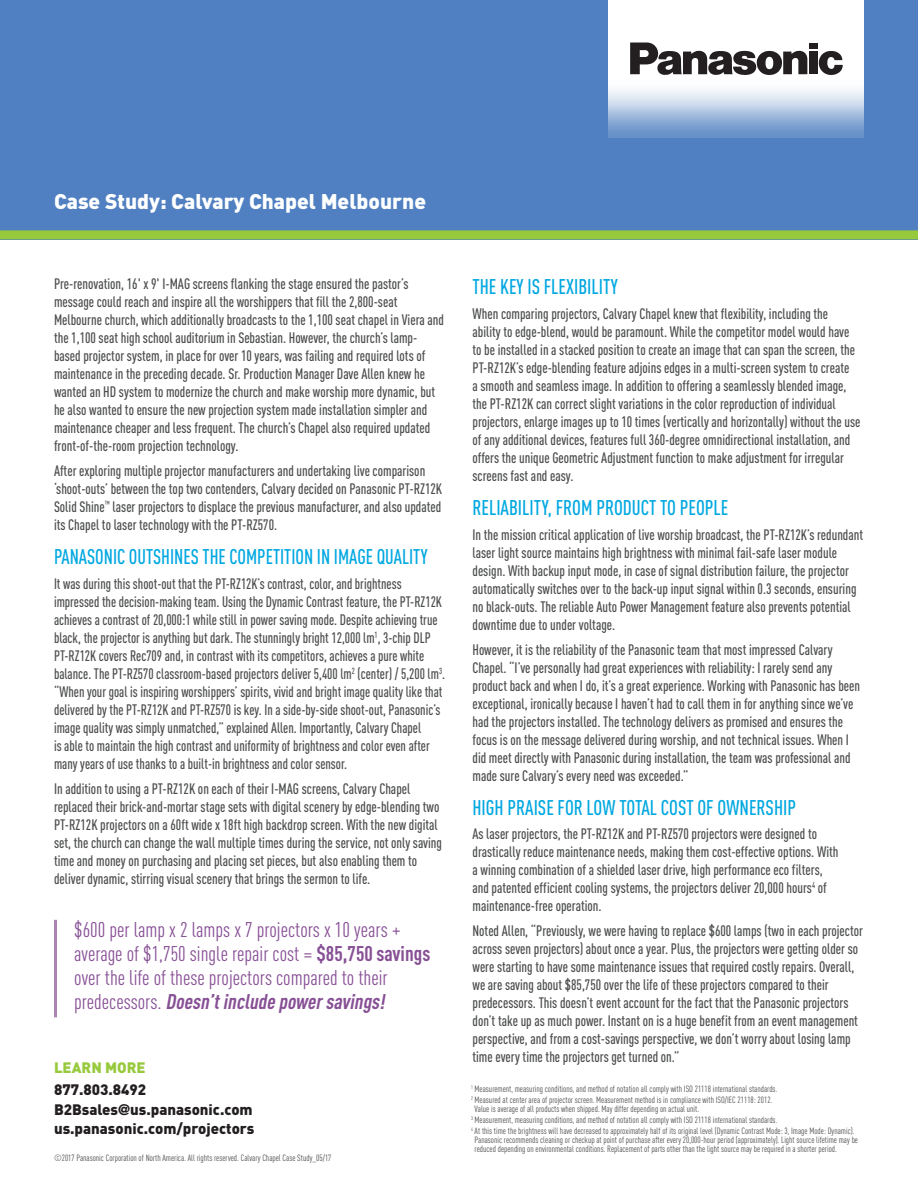
<style>
.page{position:relative;width:918px;height:1188px;background:#fff}
.page>*{position:absolute;margin:0;border:0;box-sizing:border-box;transform-origin:0 0}
.t1{font:21px/24px "DIN Cond";color:#875095}
.t2{font:500 21px "DIN Cond";color:#00a8e1;scale:.95 1}
.t3{font:500 21px "DIN Cond";color:#00a8e1;scale:.92 1}
.t4{font:900 21px "DIN";color:#fff}
.t5{font:500 15px/18px "DIN Cond";color:#4b4c4d;scale:.95 1}
.t6{font:500 15px/18px "DIN Cond";color:#4b4c4d;scale:.92 1}
.t7{font:900 15px "DIN";color:#231f20}
.t8{font:900 15px "DIN";color:#97c93c}
.t9{font:9px/9px "DIN Cond";color:#4b4c4d}
.s1{font-weight:700}
.s2{font-weight:700;font-style:italic}
.s3{font-family:"Helvetica Neue";font-stretch:expanded}
</style>
<div class="page">
<div style="left:0;top:0;width:918px;height:239px;background:#5080c1"></div>
<div style="left:0;top:230px;width:918px;height:9px;background:#97c93c"></div>
<svg style="left:609px;top:0;width:255px;height:138px;background:#d9e3f1"></svg>
<svg style="left:819px;top:51px;width:24px;height:24px"></svg>
<div style="left:809px;top:43px;width:9px;height:5px;background:#231f20"></div>
<div style="left:809px;top:52px;width:9px;height:22px;background:#231f20"></div>
<svg style="left:630px;top:43px;width:177px;height:32px;background:#858384"></svg>
<hr style="left:54px;top:920px;width:3px;height:97px;background:#ab86b5">
<p class="t4" style="left:54px;top:188px;width:374px">Case Study: Calvary Chapel Melbourne</p>
<p class="t5" style="left:54px;top:275px;width:412px">Pre-renovation, 16' x 9' I-MAG screens flanking the stage ensured the pastor’s message could reach and inspire all the worshippers that fill the 2,800-seat Melbourne church, which additionally broadcasts to the 1,100 seat chapel in Viera and the 1,100 seat high school auditorium in Sebastian. However, the church’s lamp&shy;based projector system, in place for over 10 years, was failing and required lots of maintenance in the preceding decade. Sr. Production Manager Dave Allen knew he wanted an HD system to modernize the church and make worship more dynamic, but he also wanted to ensure the new projection system made installation simpler and maintenance cheaper and less frequent. The church’s Chapel also required updated front-of-the-room projection technology.</p>
<p class="t5" style="left:54px;top:461px;width:410px">After exploring multiple projector manufacturers and undertaking live comparison ‘shoot-outs’ between the top two contenders, Calvary decided on Panasonic PT-RZ12K Solid Shine<sup>™</sup> laser projectors to displace the previous manufacturer, and also updated its Chapel to laser technology with the PT-RZ570.</p>
<p class="t3" style="left:54px;top:544px;width:408px">PANASONIC OUTSHINES THE COMPETITION IN IMAGE QUALITY</p>
<p class="t6" style="left:54px;top:574px;width:427px">It was during this shoot-out that the PT-RZ12K’s contrast, color, and brightness impressed the decision-making team. Using the Dynamic Contrast feature, the PT-RZ12K achieves a contrast of 20,000:1 while still in power saving mode. Despite achieving true black, the projector is anything but dark. The stunningly bright 12,000 lm<sup>1</sup>, 3-chip DLP PT-RZ12K covers Rec709 and, in contrast with its competitors, achieves a pure white balance. The PT-RZ570 classroom-based projectors deliver 5,400 lm<sup>2</sup> (center) / 5,200 lm<sup>3</sup>. “When your goal is inspiring worshippers’ spirits, vivid and bright image quality like that delivered by the PT-RZ12K and PT-RZ570 is key. In a side-by-side shoot-out, Panasonic’s image quality was simply unmatched,” explained Allen. Importantly, Calvary Chapel<br>is able to maintain the high contrast and uniformity of brightness and color even after many years of use thanks to a built-in brightness and color sensor.</p>
<p class="t5" style="left:54px;top:779px;width:410px">In addition to using a PT-RZ12K on each of their I-MAG screens, Calvary Chapel replaced their brick-and-mortar stage sets with digital scenery by edge-blending two PT-RZ12K projectors on a 60ft wide x 18ft high backdrop screen. With the new digital set, the church can change the wall multiple times during the service, not only saving time and money on purchasing and placing set pieces, but also enabling them to deliver dynamic, stirring visual scenery that brings the sermon to life.</p>
<p class="t1" style="left:74px;top:917px;width:358px">$600 per lamp x 2 lamps x 7 projectors x 10 years + average of $1,750 single repair cost = <span class="s1">$85,750 savings </span>over the life of these projectors compared to their<br>p r e d e c e s s o r s . <span class="s2">Doesn’tinclude powersavings!</span></p>
<p class="t8" style="left:54px;top:1058px;width:93px">LEARN MORE</p>
<p class="t7" style="left:54px;top:1080px;width:94px">877.803.8492</p>
<p class="t7" style="left:54px;top:1099px;width:200px">B2Bsales<span class="s3">@</span>us.panasonic.com</p>
<p class="t7" style="left:54px;top:1119px;width:202px">us.panasonic.com/projectors</p>
<p class="t9" style="left:54px;top:1153px;width:279px">©2017 Panasonic Corporation of North America. All rights reserved. Calvary Chapel Case Study_05/17</p>
<p class="t2" style="left:472px;top:274px;width:155px">THE KEY IS FLEXIBILITY</p>
<p class="t5" style="left:472px;top:304px;width:410px">When comparing projectors, Calvary Chapel knew that flexibility, including the<br>ability to edge-blend, would be paramount. While the competitor model would have to be installed in a stacked position to create an image that can span the screen, the PT-RZ12K’s edge-blending feature adjoins edges in a multi-screen system to create<br>a smooth and seamless image. In addition to offering a seamlessly blended image, the PT-RZ12K can correct slight variations in the color reproduction of individual projectors, enlarge images up to 10 times (vertically and horizontally) without the use of any additional devices, features full 360-degree omnidirectional installation, and offers the unique Geometric Adjustment function to make adjustment for irregular screens fast and easy.</p>
<p class="t2" style="left:472px;top:495px;width:271px">RELIABILITY, FROM PRODUCT TO PEOPLE</p>
<p class="t5" style="left:472px;top:525px;width:413px">In the mission critical application of live worship broadcast, the PT-RZ12K’s redundant laser light source maintains high brightness with minimal fail-safe laser module design. With backup input mode, in case of signal distribution failure, the projector automatically switches over to the back-up input signal within 0.3 seconds, ensuring no black-outs. The reliable Auto Power Management feature also prevents potential downtime due to under voltage.</p>
<p class="t5" style="left:472px;top:640px;width:410px">However, it is the reliability of the Panasonic team that most impressed Calvary Chapel. “I’ve personally had great experiences with reliability: I rarely send any product back and when I do, it’s a great experience. Working with Panasonic has been exceptional, ironically because I haven’t had to call them in for anything since we’ve had the projectors installed. The technology delivers as promised and ensures the focus is on the message delivered during worship, and not technical issues. When I did meet directly with Panasonic during installation, the team was professional and made sure Calvary’s every need was exceeded.”</p>
<p class="t2" style="left:472px;top:795px;width:342px">HIGH PRAISE FOR LOW TOTAL COST OF OWNERSHIP</p>
<p class="t5" style="left:472px;top:825px;width:387px">As laser projectors, the PT-RZ12K and PT-RZ570 projectors were designed to drastically reduce maintenance needs, making them cost-effective options. With a winning combination of a shielded laser drive, high performance eco filters, and patented efficient cooling systems, the projectors deliver 20,000 hours<sup>4</sup> of maintenance-free operation.</p>
<p class="t5" style="left:472px;top:922px;width:413px">Noted Allen, “Previously, we were having to replace $600 lamps (two in each projector across seven projectors) about once a year. Plus, the projectors were getting older so were starting to have some maintenance issues that required costly repairs. Overall, we are saving about $85,750 over the life of these projectors compared to their predecessors. This doesn’t event account for the fact that the Panasonic projectors don’t take up as much power. Instant on is a huge benefit from an event management perspective, and from a cost-savings perspective, we don’t worry about losing lamp time every time the projectors get turned on.”</p>
<p class="t9" style="left:471px;top:1084px;width:308px"><sup>1</sup> Measurement, measuring conditions, and method of notation all comply with ISO 21118 international standards.</p>
<p class="t9" style="left:475px;top:1095px;width:299px;text-indent:-4px"><sup>2</sup> Measured at center area of projector screen. Measurement method is in compliance with ISO/IEC 21118: 2012.<br>Value is average of all products when shipped. May differ depending on actual unit.</p>
<p class="t9" style="left:471px;top:1115px;width:308px"><sup>3</sup> Measurement, measuring conditions, and method of notation all comply with ISO 21118 international standards.</p>
<p class="t9" style="left:475px;top:1127px;width:385px;text-indent:-4px"><sup>4</sup> At this time the brightness will have decreased to approximately half of its original level (Dynamic Contrast Mode: 3, Image Mode: Dynamic).<br>Panasonic recommends cleaning or checkup at point of purchase after every 20,000-hour period (approximately). Light source lifetime may be reduced depending on environmental conditions. Replacement of parts other than the light source may be required in a shorter period.</p>
</div>
